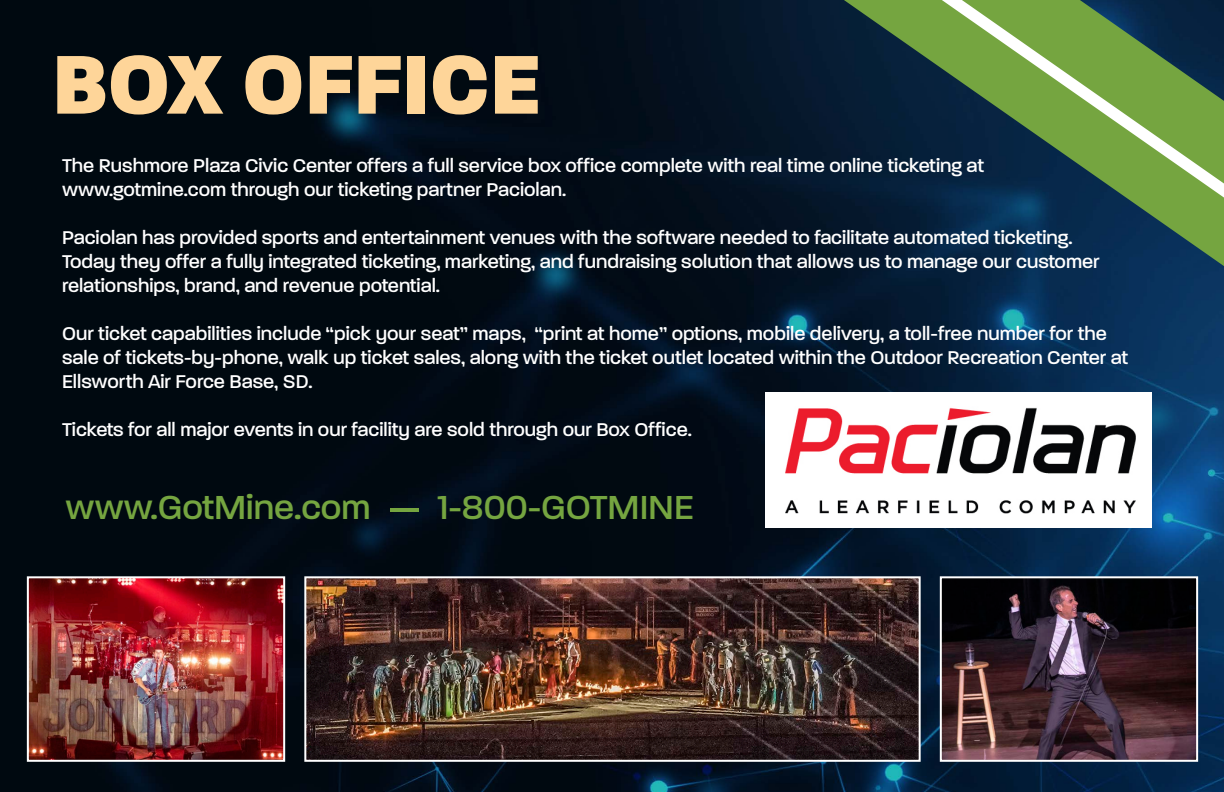
<style>
.page{position:relative;width:1224px;height:792px;background:#fff}
.page>*{position:absolute;margin:0;border:0;box-sizing:border-box;transform-origin:0 0}
.t1{font:800 90px "Paralucent";color:#fed599}
.t2{font:500 36px "Paralucent";color:#75a540}
.t3{font:500 20px/24px "Paralucent";color:#fff}
</style>
<div class="page">
<img style="left:0;top:0;width:1224px;height:792px">
<div style="left:765px;top:392px;width:387px;height:136px;background:#fff"></div>
<img style="left:785px;top:407px;width:351px;height:107px">
<img style="left:307px;top:579px;width:611px;height:180px">
<div style="left:304px;top:576px;width:617px;height:186px;border:2px solid #fff"></div>
<svg style="left:844px;top:0;width:380px;height:266px;background:#163742"></svg>
<svg style="left:942px;top:0;width:282px;height:198px;background:#587f4f"></svg>
<img style="left:943px;top:579px;width:252px;height:180px">
<div style="left:940px;top:576px;width:258px;height:186px;border:2px solid #fff"></div>
<img style="left:30px;top:579px;width:252px;height:180px">
<div style="left:27px;top:576px;width:258px;height:186px;border:2px solid #fff"></div>
<p class="t1" style="left:52px;top:29px;width:490px">BOX OFFICE</p>
<p class="t3" style="left:62px;top:154px;width:924px">The Rushmore Plaza Civic Center offers a full service box office complete with real time online ticketing at</p>
<p class="t3" style="left:62px;top:178px;width:506px">www.gotmine.com through our ticketing partner Paciolan.</p>
<p class="t3" style="left:62px;top:226px;width:1039px">Paciolan has provided sports and entertainment venues with the software needed to facilitate automated ticketing.<br>Today they offer a fully integrated ticketing, marketing, and fundraising solution that allows us to manage our customer relationships, brand, and revenue potential.</p>
<p class="t3" style="left:62px;top:322px;width:1068px">Our ticket capabilities include “pick your seat” maps, “print at home” options, mobile delivery, a toll-free number for the sale of tickets-by-phone, walk up ticket sales, along with the ticket outlet located within the Outdoor Recreation Center at<br>Ellsworth Air Force Base, SD.</p>
<p class="t3" style="left:62px;top:418px;width:631px">Tickets for all major events in our facility are sold through our Box Office.</p>
<p class="t2" style="left:66px;top:487px;width:630px">www.GotMine.com - 1-800-GOTMINE</p>
</div>
